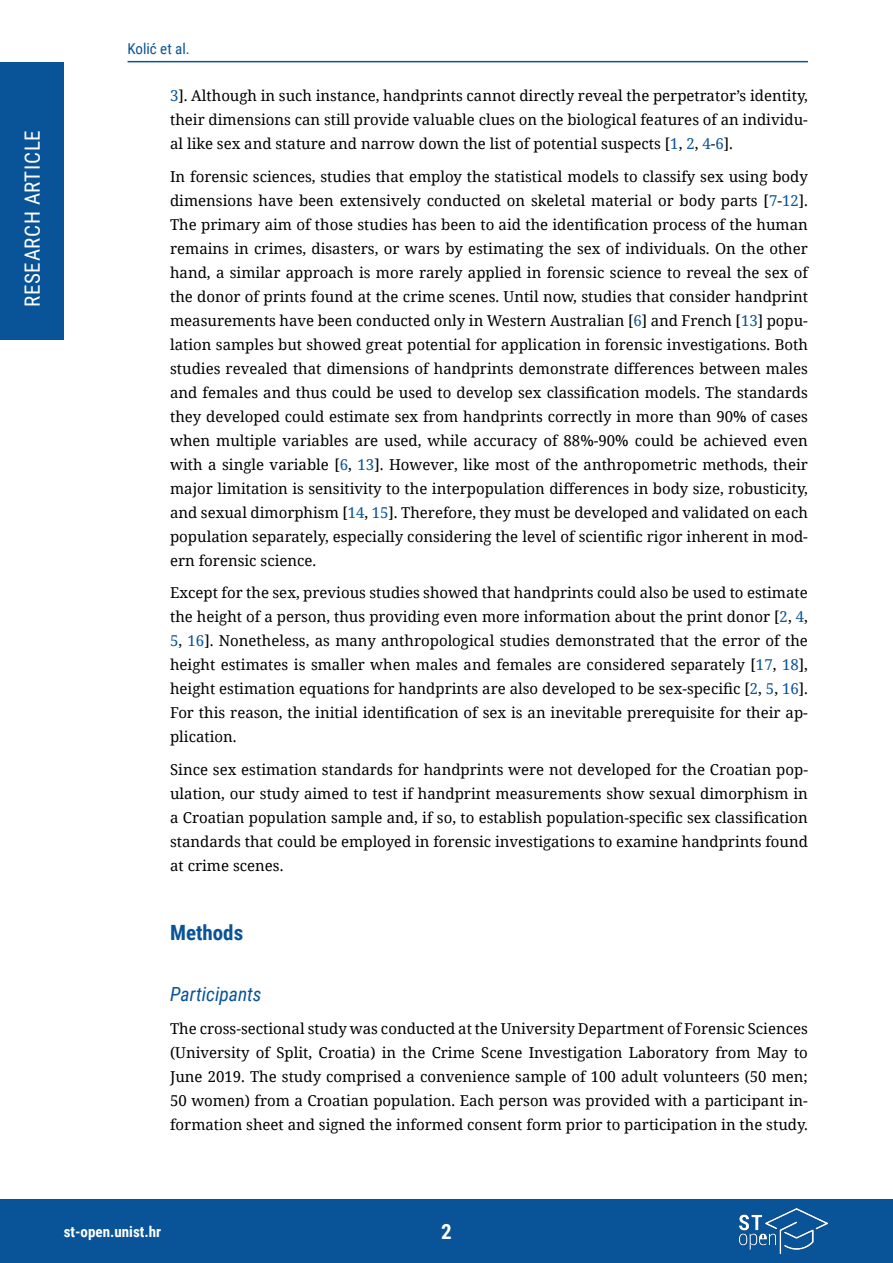
<style>
.page{position:relative;width:893px;height:1263px;background:#fff}
.page>*{position:absolute;margin:0;border:0;box-sizing:border-box;transform-origin:0 0}
.t1{font:21px "Roboto Condensed";letter-spacing:.035em;color:#fff}
.t2{font:700 21px "Roboto Condensed";color:#095398}
.t3{font:700 21px "Roboto Condensed";color:#fff}
.t4{font:italic 19.5px "Roboto Condensed";color:#095398}
.t5{font:15px/24px "Noto Serif";color:#000;text-align:justify}
.t6{font:700 15px "Roboto Condensed";color:#fff}
.t7{font:15px "Roboto Condensed";color:#095398}
.s1{color:#095398}
</style>
<div class="page">
<div style="left:0;top:62px;width:64px;height:278px;background:#095398"></div>
<div style="left:0;top:1199px;width:893px;height:64px;background:#095398"></div>
<hr style="left:128px;top:61px;width:680px;height:1px;background:#095398">
<img style="left:740px;top:1209px;width:87px;height:44px">
<h1 class="t1" style="left:18px;top:307px;width:179px;rotate:-90deg">RESEARCH ARTICLE</h1>
<p class="t7" style="left:128px;top:38px;width:64px">Kolić et al.</p>
<p class="t5" style="left:170px;top:83px;width:639px"><span class="s1">3</span>]. Although in such instance, handprints cannot directly reveal the perpetrator’s identity, their dimensions can still provide valuable clues on the biological features of an individu&shy;al like sex and stature and narrow down the list of potential suspects [<span class="s1">1</span>, <span class="s1">2</span>, <span class="s1">4</span>-<span class="s1">6</span>].</p>
<p class="t5" style="left:170px;top:164px;width:639px">In forensic sciences, studies that employ the statistical models to classify sex using body dimensions have been extensively conducted on skeletal material or body parts [<span class="s1">7</span>-<span class="s1">12</span>].<br>The primary aim of those studies has been to aid the identification process of the human remains in crimes, disasters, or wars by estimating the sex of individuals. On the other hand, a similar approach is more rarely applied in forensic science to reveal the sex of the donor of prints found at the crime scenes. Until now, studies that consider handprint measurements have been conducted only in Western Australian [<span class="s1">6</span>] and French [<span class="s1">13</span>] popu&shy;lation samples but showed great potential for application in forensic investigations. Both studies revealed that dimensions of handprints demonstrate differences between males and females and thus could be used to develop sex classification models. The standards they developed could estimate sex from handprints correctly in more than 90% of cases when multiple variables are used, while accuracy of 88%-90% could be achieved even with a single variable [<span class="s1">6</span>, <span class="s1">13</span>]. However, like most of the anthropometric methods, their major limitation is sensitivity to the interpopulation differences in body size, robusticity, and sexual dimorphism [<span class="s1">14</span>, <span class="s1">15</span>]. Therefore, they must be developed and validated on each population separately, especially considering the level of scientific rigor inherent in mod&shy;ern forensic science.</p>
<p class="t5" style="left:170px;top:580px;width:639px">Except for the sex, previous studies showed that handprints could also be used to estimate the height of a person, thus providing even more information about the print donor [<span class="s1">2</span>, <span class="s1">4</span>, <span class="s1">5</span>, <span class="s1">16</span>]. Nonetheless, as many anthropological studies demonstrated that the error of the height estimates is smaller when males and females are considered separately [<span class="s1">17</span>, <span class="s1">18</span>], height estimation equations for handprints are also developed to be sex-specific [<span class="s1">2</span>, <span class="s1">5</span>, <span class="s1">16</span>].<br>For this reason, the initial identification of sex is an inevitable prerequisite for their ap&shy;plication.</p>
<p class="t5" style="left:170px;top:757px;width:639px">Since sex estimation standards for handprints were not developed for the Croatian pop&shy;ulation, our study aimed to test if handprint measurements show sexual dimorphism in a Croatian population sample and, if so, to establish population-specific sex classification standards that could be employed in forensic investigations to examine handprints found at crime scenes.</p>
<h1 class="t2" style="left:170px;top:918px;width:75px">Methods</h1>
<h2 class="t4" style="left:170px;top:981px;width:93px">Participants</h2>
<p class="t5" style="left:170px;top:1016px;width:639px">The cross-sectional study was conducted at the University Department of Forensic Sciences (University of Split, Croatia) in the Crime Scene Investigation Laboratory from May to June 2019. The study comprised a convenience sample of 100 adult volunteers (50 men; 50 women) from a Croatian population. Each person was provided with a participant in&shy;formation sheet and signed the informed consent form prior to participation in the study.</p>
<p class="t6" style="left:64px;top:1221px;width:99px">st-open.unist.hr</p>
<h1 class="t3" style="left:441px;top:1217px;width:12px">2</h1>
</div>
